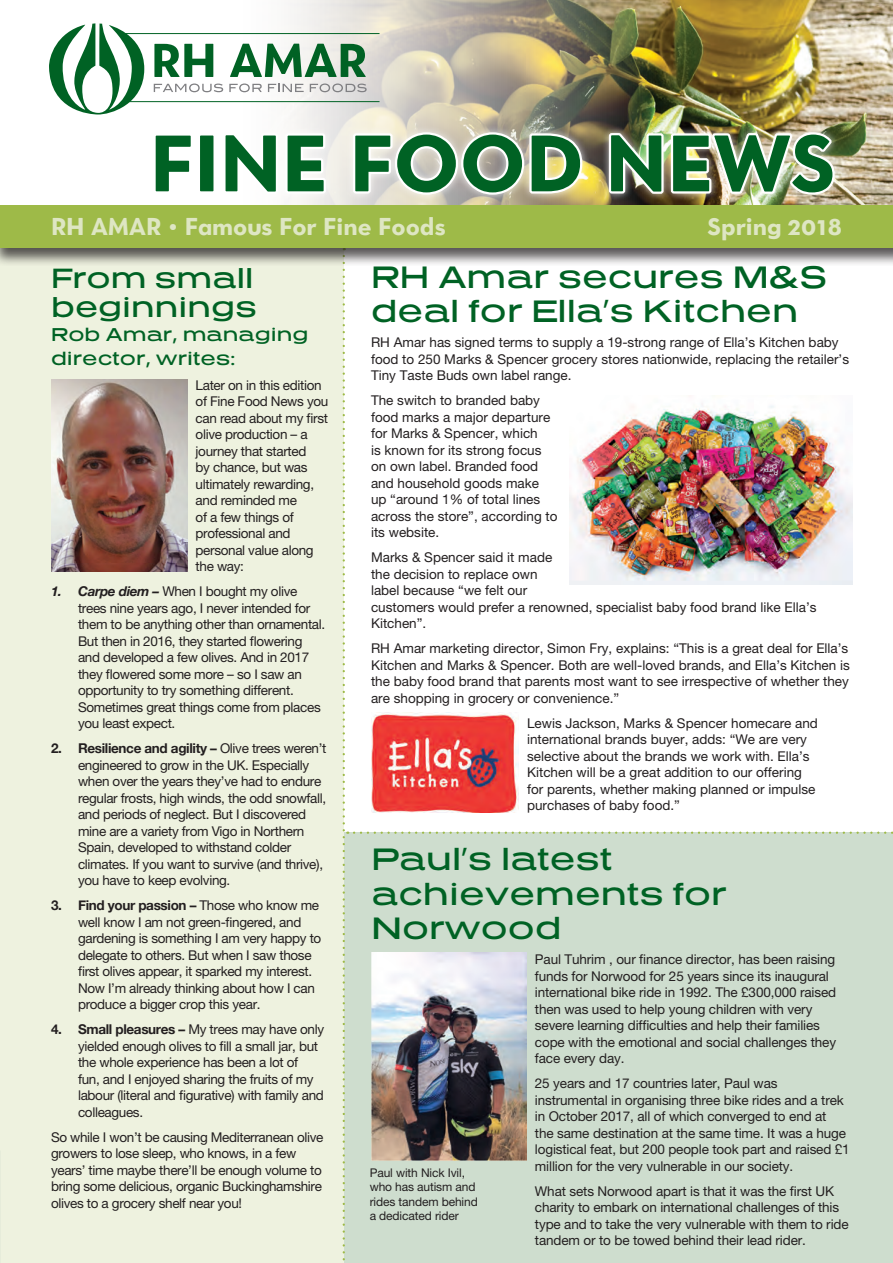
<style>
.page{position:relative;width:893px;height:1263px;background:#fff}
.page>*{position:absolute;margin:0;border:0;box-sizing:border-box;transform-origin:0 0}
.t1{font:700 79.95px "Okojo Display";color:#006224}
.t2{font:30px/34.5px "Presicav Rg";color:#006224}
.t3{font:27px/28.5px "Presicav Rg";color:#006224}
.t4{font:700 24.3px "Okojo Display";color:#dee6c3}
.t5{font:18px/24px "Presicav Rg";color:#006224}
.t6{font:13.5px/16.5px "Helvetica Neue";letter-spacing:-.01em;color:#231f20}
.t7{font:12px/14.4px "Helvetica Neue";letter-spacing:-.01em;color:#231f20}
.s1{font-weight:700;font-style:italic}
.s2{font-weight:700}
</style>
<div class="page">
<div style="left:343px;top:833px;width:550px;height:430px;background:#ceddce"></div>
<div style="left:0;top:248px;width:344px;height:1015px;background:#eef2df"></div>
<img style="left:144px;top:0;width:749px;height:204px">
<div style="left:0;top:204px;width:893px;height:63px;background:#231f20;opacity:.75"></div>
<div style="left:0;top:206px;width:893px;height:42px;background:#9eba48"></div>
<svg style="left:49px;top:23px;width:95px;height:92px"></svg>
<svg style="left:154px;top:44px;width:59px;height:33px"></svg>
<svg style="left:230px;top:44px;width:136px;height:33px"></svg>
<svg style="left:154px;top:84px;width:69px;height:8px"></svg>
<svg style="left:229px;top:84px;width:33px;height:8px"></svg>
<svg style="left:268px;top:84px;width:36px;height:8px"></svg>
<svg style="left:310px;top:84px;width:57px;height:8px"></svg>
<hr style="left:120px;top:33px;width:259px;height:1px;background:#006224">
<hr style="left:124px;top:101px;width:255px;height:1px;background:#006224">
<div style="left:146px;top:124px;width:696px;height:79px;background:#fff;opacity:.8"></div>
<svg style="left:151px;top:131px;width:44px;height:65px"></svg>
<div style="left:198px;top:133px;width:18px;height:61px;border:4px solid #fff"></div>
<svg style="left:221px;top:129px;width:107px;height:69px"></svg>
<svg style="left:351px;top:129px;width:234px;height:68px"></svg>
<img style="left:607px;top:118px;width:231px;height:80px">
<img style="left:51px;top:380px;width:136px;height:191px">
<svg style="left:343px;top:256px;width:5px;height:1005px"></svg>
<svg style="left:354px;top:831px;width:539px;height:3px"></svg>
<img style="left:570px;top:403px;width:283px;height:181px">
<img style="left:371px;top:712px;width:148px;height:100px">
<img style="left:371px;top:953px;width:155px;height:207px">
<h1 class="t1" style="left:150px;top:112px;width:687px">FINE FOOD NEWS</h1>
<h3 class="t4" style="left:51px;top:211px;width:396px">RH AMAR • Famous For Fine Foods</h3>
<h3 class="t4" style="left:707px;top:211px;width:136px">Spring 2018</h3>
<h3 class="t3" style="left:51px;top:263px;width:208px">From small beginnings</h3>
<h3 class="t5" style="left:51px;top:321px;width:259px">Rob Amar, managing director, writes:</h3>
<p class="t6" style="left:196px;top:376px;width:134px">Later on in this edition of Fine Food News you can read about my first olive production – a journey that started<br>by chance, but was ultimately rewarding, and reminded me<br>of a few things of professional and personal value along the way:</p>
<p class="t6" style="left:78px;top:583px;width:249px;text-indent:-27px"><span class="s1">1. Carpe diem –</span> When I bought my olive trees nine years ago, I never intended for them to be anything other than ornamental.<br>But then in 2016, they started flowering and developed a few olives. And in 2017 they flowered some more – so I saw an opportunity to try something different.<br>Sometimes great things come from places you least expect.</p>
<p class="t6" style="left:78px;top:740px;width:250px;text-indent:-27px"><span class="s2">2. Resilience and agility –</span> Olive trees weren’t engineered to grow in the UK. Especially when over the years they’ve had to endure regular frosts, high winds, the odd snowfall, and periods of neglect. But I discovered mine are a variety from Vigo in Northern Spain, developed to withstand colder climates. If you want to survive (and thrive), you have to keep evolving.</p>
<p class="t6" style="left:78px;top:897px;width:245px;text-indent:-27px"><span class="s2">3. Find your passion –</span> Those who know me well know I am not green-fingered, and gardening is something I am very happy to delegate to others. But when I saw those first olives appear, it sparked my interest.<br>Now I’m already thinking about how I can produce a bigger crop this year.</p>
<p class="t6" style="left:78px;top:1021px;width:248px;text-indent:-27px"><span class="s2">4. Small pleasures –</span> My trees may have only yielded enough olives to fill a small jar, but the whole experience has been a lot of<br>fun, and I enjoyed sharing the fruits of my labour (literal and figurative) with family and colleagues.</p>
<p class="t6" style="left:51px;top:1128px;width:274px">So while I won’t be causing Mediterranean olive growers to lose sleep, who knows, in a few years’ time maybe there’ll be enough volume to bring some delicious, organic Buckinghamshire olives to a grocery shelf near you!</p>
<h2 class="t2" style="left:371px;top:258px;width:458px">RH Amar secures M&amp;S deal for Ella’s Kitchen</h2>
<p class="t6" style="left:371px;top:334px;width:480px">RH Amar has signed terms to supply a 19-strong range of Ella’s Kitchen baby food to 250 Marks &amp; Spencer grocery stores nationwide, replacing the retailer’s<br>Tiny Taste Buds own label range.</p>
<p class="t6" style="left:371px;top:392px;width:188px">The switch to branded baby food marks a major departure for Marks &amp; Spencer, which<br>is known for its strong focus on own label. Branded food and household goods make up “around 1% of total lines across the store”, according to its website.</p>
<p class="t6" style="left:371px;top:549px;width:447px">Marks &amp; Spencer said it made<br>the decision to replace own<br>label because “we felt our<br>customers would prefer a renowned, specialist baby food brand like Ella’s Kitchen”.</p>
<p class="t6" style="left:371px;top:640px;width:480px;text-align:justify">RH Amar marketing director, Simon Fry, explains: “This is a great deal for Ella’s Kitchen and Marks &amp; Spencer. Both are well-loved brands, and Ella’s Kitchen is the baby food brand that parents most want to see irrespective of whether they are shopping in grocery or convenience.”</p>
<p class="t6" style="left:527px;top:714px;width:292px">Lewis Jackson, Marks &amp; Spencer homecare and international brands buyer, adds: “We are very selective about the brands we work with. Ella’s Kitchen will be a great addition to our offering for parents, whether making planned or impulse purchases of baby food.”</p>
<h2 class="t2" style="left:371px;top:841px;width:357px">Paul’s latest achievements for<br>Norwood</h2>
<p class="t6" style="left:535px;top:951px;width:303px">Paul Tuhrim , our finance director, has been raising funds for Norwood for 25 years since its inaugural international bike ride in 1992. The £300,000 raised then was used to help young children with very severe learning difficulties and help their families cope with the emotional and social challenges they face every day.</p>
<p class="t6" style="left:535px;top:1075px;width:316px">25 years and 17 countries later, Paul was instrumental in organising three bike rides and a trek in October 2017, all of which converged to end at<br>the same destination at the same time. It was a huge logistical feat, but 200 people took part and raised £1 million for the very vulnerable in our society.</p>
<p class="t6" style="left:535px;top:1182px;width:315px">What sets Norwood apart is that it was the first UK charity to embark on international challenges of this type and to take the very vulnerable with them to ride tandem or to be towed behind their lead rider.</p>
<p class="t7" style="left:370px;top:1165px;width:110px">Paul with Nick Ivil, who has autism and rides tandem behind a dedicated rider</p>
</div>
